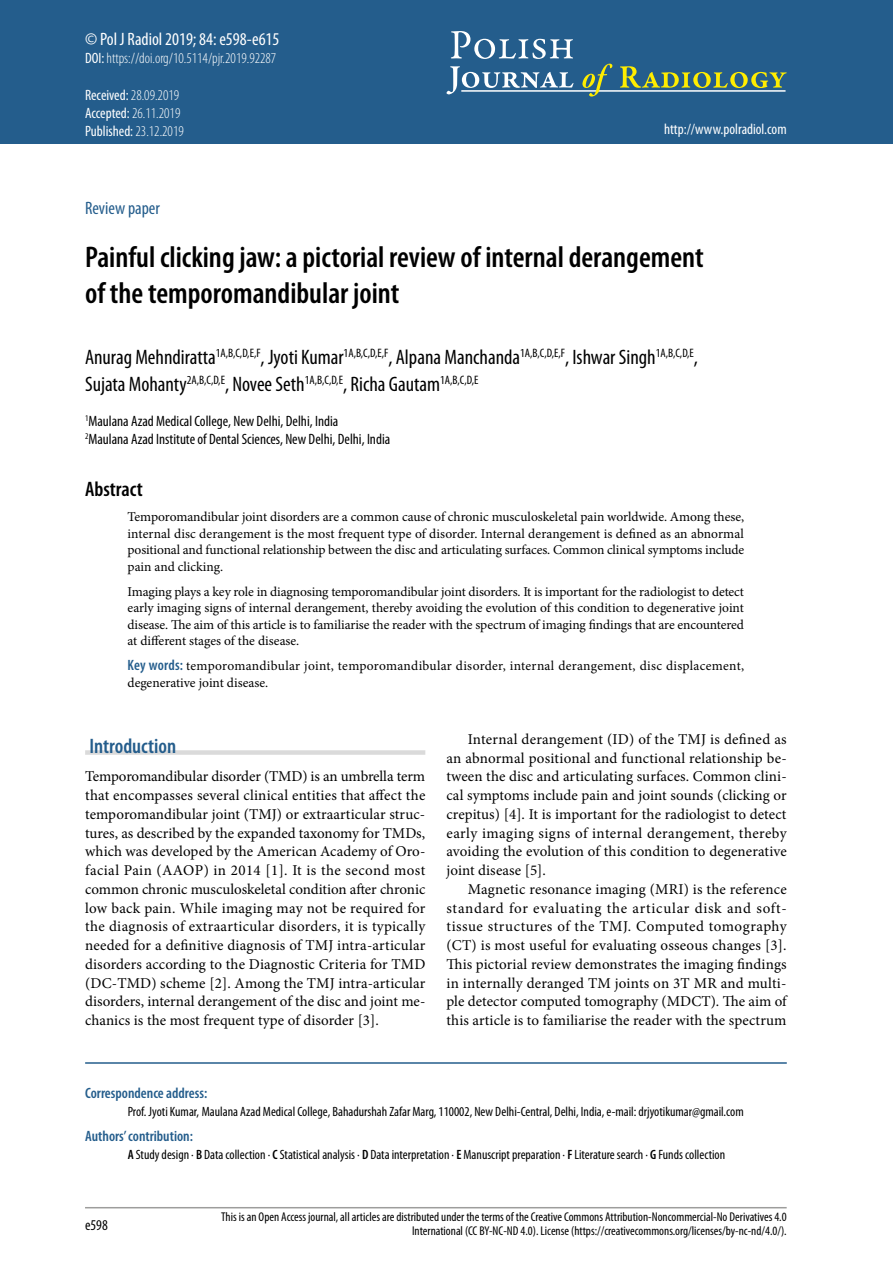
<style>
.page{position:relative;width:893px;height:1263px;background:#fff}
.page>*{position:absolute;margin:0;border:0;box-sizing:border-box;transform-origin:0 0}
.t1{font:600 condensed 30px/36px "Myriad Pro";color:#000}
.t2{font:condensed 21px/27px "Myriad Pro";color:#000}
.t3{font:600 condensed 21px "Myriad Pro";color:#245d8c}
.t4{font:600 condensed 21px "Myriad Pro";color:#000}
.t5{font:condensed 18px "Myriad Pro";color:#fff}
.t6{font:condensed 18px "Myriad Pro";color:#245d8c}
.t7{font:15px/18.8px "Minion Pro";letter-spacing:.005em;color:#000;text-align:justify}
.t8{font:condensed 15px/18px "Myriad Pro";color:#000}
.t9{font:300 condensed 15px/18px "Myriad Pro";color:#fff}
.t10{font:600 condensed 15px "Myriad Pro";color:#245d8c}
.t11{font:condensed 15px "Myriad Pro";color:#fff}
.t12{font:13.5px/16.5px "Minion Pro";color:#000;text-align:justify}
.t13{font:condensed 13.5px "Myriad Pro";color:#000}
.t14{font:condensed 12.75px/14.2px "Myriad Pro";color:#000;text-align:right}
.s1{font-weight:400}
.s2{font-family:"Myriad Pro";font-weight:600;font-stretch:condensed;font-size:15px;color:#245d8c}
.s3{font-weight:600}
</style>
<div class="page">
<hr style="left:85px;top:1207px;width:702px;height:1px;background:#9d9d9c">
<div style="left:0;top:0;width:893px;height:144px;background:#245d8c"></div>
<svg style="left:451px;top:31px;width:122px;height:28px"></svg>
<svg style="left:446px;top:66px;width:127px;height:28px"></svg>
<hr style="left:461px;top:90px;width:324px;height:2px;background:#fff">
<svg style="left:582px;top:64px;width:30px;height:33px"></svg>
<svg style="left:620px;top:66px;width:167px;height:22px"></svg>
<hr style="left:85px;top:1062px;width:702px;height:2px;background:#245d8c">
<div style="left:85px;top:750px;width:340px;height:5px;background:#dadada"></div>
<p class="t5" style="left:85px;top:28px;width:196px">© Pol J Radiol 2019; 84: e598-e615</p>
<p class="t9" style="left:85px;top:48px;width:193px"><span class="s1">DOI:</span> https://doi.org/10.5114/pjr.2019.92287</p>
<p class="t9" style="left:85px;top:86px;width:100px"><span class="s1">Received:</span> 28.09.2019<br><span class="s1">Accepted:</span> 26.11.2019<br><span class="s1">Published:</span> 23.12.2019</p>
<p class="t11" style="left:664px;top:120px;width:124px">http://www.polradiol.com</p>
<p class="t6" style="left:85px;top:197px;width:76px">Review paper</p>
<h1 class="t1" style="left:85px;top:238px;width:620px">Painful clicking jaw: a pictorial review of internal derangement of the temporomandibular joint</h1>
<h2 class="t2" style="left:85px;top:343px;width:614px">Anurag Mehndiratta<sup>1A,B,C,D,E,F</sup>, Jyoti Kumar<sup>1A,B,C,D,E,F</sup>, Alpana Manchanda<sup>1A,B,C,D,E,F</sup>, Ishwar Singh<sup>1A,B,C,D,E</sup>,<br>Sujata Mohanty<sup>2A,B,C,D,E</sup>, Novee Seth<sup>1A,B,C,D,E</sup>, Richa Gautam<sup>1A,B,C,D,E</sup></h2>
<p class="t8" style="left:85px;top:411px;width:307px"><sup>1</sup>Maulana Azad Medical College, New Delhi, Delhi, India<br><sup>2</sup>Maulana Azad Institute of Dental Sciences, New Delhi, Delhi, India</p>
<h2 class="t4" style="left:85px;top:476px;width:59px">Abstract</h2>
<p class="t12" style="left:128px;top:509px;width:618px">Temporomandibular joint disorders are a common cause of chronic musculoskeletal pain worldwide. Among these, internal disc derangement is the most frequent type of disorder. Internal derangement is defined as an abnormal positional and functional relationship between the disc and articulating surfaces. Common clinical symptoms include pain and clicking.</p>
<p class="t12" style="left:128px;top:583px;width:618px">Imaging plays a key role in diagnosing temporomandibular joint disorders. It is important for the radiologist to detect early imaging signs of internal derangement, thereby avoiding the evolution of this condition to degenerative joint disease. The aim of this article is to familiarise the reader with the spectrum of imaging findings that are encountered at different stages of the disease.</p>
<p class="t12" style="left:128px;top:658px;width:618px"><span class="s2">Key words:</span> temporomandibular joint, temporomandibular disorder, internal derangement, disc displacement, degenerative joint disease.</p>
<h2 class="t3" style="left:89px;top:733px;width:88px">Introduction</h2>
<p class="t7" style="left:85px;top:767px;width:342px">Temporomandibular disorder (TMD) is an umbrella term that encompasses several clinical entities that affect the temporomandibular joint (TMJ) or extraarticular struc&shy;tures, as described by the expanded taxonomy for TMDs, which was developed by the American Academy of Oro&shy;facial Pain (AAOP) in 2014 [1]. It is the second most common chronic musculoskeletal condition after chronic low back pain. While imaging may not be required for the diagnosis of extraarticular disorders, it is typically needed for a definitive diagnosis of TMJ intra-articular disorders according to the Diagnostic Criteria for TMD (DC-TMD) scheme [2]. Among the TMJ intra-articular disorders, internal derangement of the disc and joint me&shy;chanics is the most frequent type of disorder [3].</p>
<p class="t7" style="left:446px;top:730px;width:342px;text-indent:21px">Internal derangement (ID) of the TMJ is defined as an abnormal positional and functional relationship be&shy;tween the disc and articulating surfaces. Common clini&shy;cal symptoms include pain and joint sounds (clicking or crepitus) [4]. It is important for the radiologist to detect early imaging signs of internal derangement, thereby avoiding the evolution of this condition to degenerative joint disease [5].</p>
<p class="t7" style="left:446px;top:880px;width:342px;text-indent:21px">Magnetic resonance imaging (MRI) is the reference standard for evaluating the articular disk and soft&shy;tissue structures of the TMJ. Computed tomography (CT) is most useful for evaluating osseous changes [3].<br>This pictorial review demonstrates the imaging findings in internally deranged TM joints on 3T MR and multi&shy;ple detector computed tomography (MDCT). The aim of this article is to familiarise the reader with the spectrum</p>
<p class="t10" style="left:85px;top:1083px;width:124px">Correspondence address:</p>
<p class="t13" style="left:128px;top:1103px;width:618px">Prof. Jyoti Kumar, Maulana Azad Medical College, Bahadurshah Zafar Marg, 110002, New Delhi-Central, Delhi, India, e-mail: drjyotikumar@gmail.com</p>
<p class="t10" style="left:85px;top:1126px;width:109px">Authors’ contribution:</p>
<p class="t13" style="left:128px;top:1146px;width:599px"><span class="s3">A</span> Study design ∙ <span class="s3">B</span> Data collection ∙ <span class="s3">C</span> Statistical analysis ∙ <span class="s3">D</span> Data interpretation ∙ <span class="s3">E</span> Manuscript preparation ∙ <span class="s3">F</span> Literature search ∙ <span class="s3">G</span> Funds collection</p>
<p class="t8" style="left:85px;top:1216px;width:24px">e598</p>
<p class="t14" style="left:221px;top:1209px;width:567px">This is an Open Access journal, all articles are distributed under the terms of the Creative Commons Attribution-Noncommercial-No Derivatives 4.0<br>International (CC BY-NC-ND 4.0). License (https://creativecommons.org/licenses/by-nc-nd/4.0/).</p>
</div>
